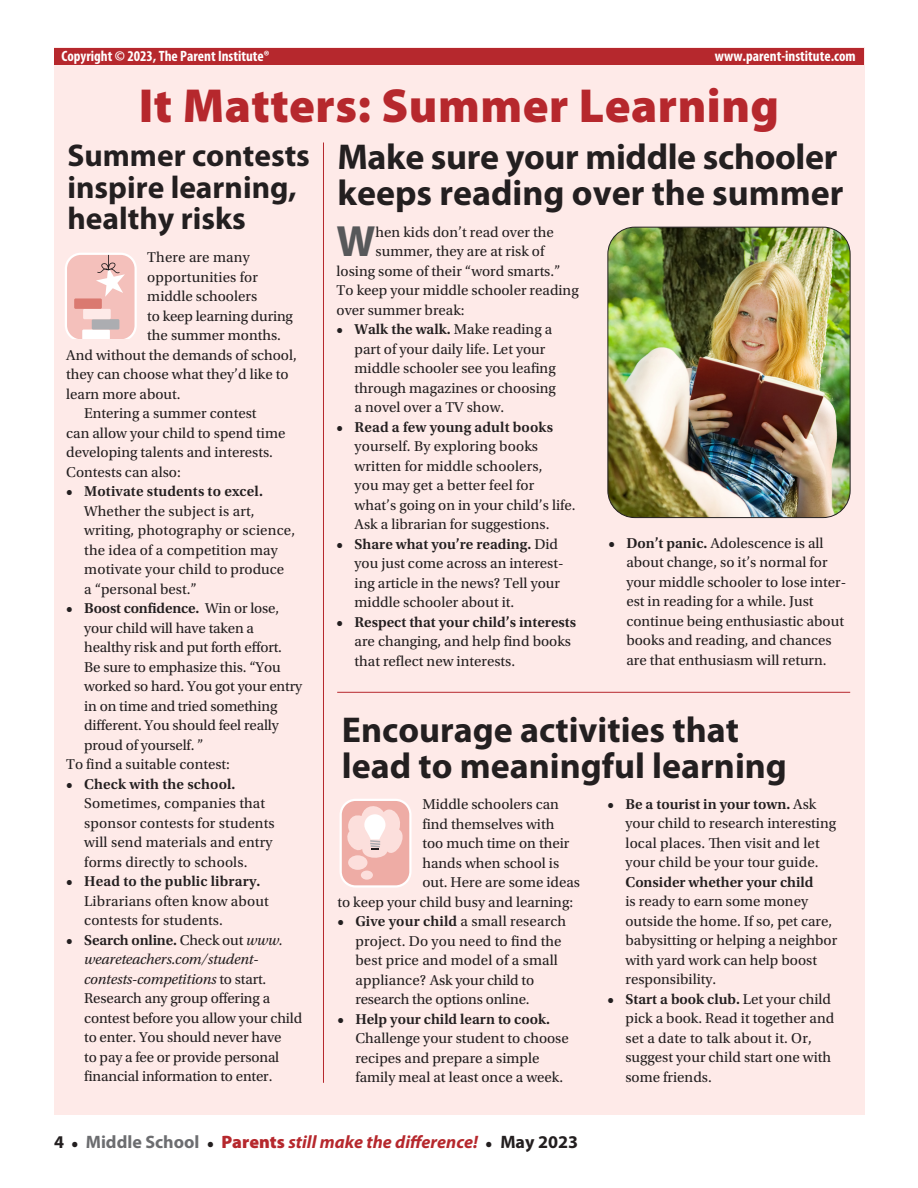
<style>
.page{position:relative;width:918px;height:1188px;background:#fff}
.page>*{position:absolute;margin:0;border:0;box-sizing:border-box;transform-origin:0 0}
.t1{font:900 48px "Myriad Pro";letter-spacing:.01em;color:#b6282d}
.t2{font:700 43.95px "Myriad Pro";color:#57585a}
.t3{font:700 36px/36px "Myriad Pro";color:#231f20}
.t4{font:700 31.5px/31.5px "Myriad Pro";color:#231f20}
.t5{font:italic 700 18px "Myriad Pro";color:#b6282d}
.t6{font:15px/19.5px "Utopia Std";color:#231f20}
.t7{font:600 15px "Utopia Std";color:#231f20}
.t8{font:700 condensed 15px "Myriad Pro";color:#fff}
.s1{font-weight:600}
.s2{font-weight:400}
.s3{font-style:italic}
.s4{font-style:normal;color:#231f20}
.s5{font-family:"Utopia Std";font-style:normal;font-size:15px;color:#231f20}
.s6{font-style:normal;color:#6c6d70}
.s7{font-weight:900;font-style:normal}
</style>
<div class="page">
<div style="left:54px;top:48px;width:810px;height:1067px;background:#feeae8"></div>
<hr style="left:337px;top:692px;width:513px;height:1px;background:#b6282d">
<hr style="left:323px;top:142px;width:1px;height:941px;background:#b6282d">
<svg style="left:65px;top:253px;width:72px;height:86px;background:#f0c7c4"></svg>
<svg style="left:340px;top:799px;width:72px;height:89px"></svg>
<div style="left:54px;top:49px;width:810px;height:16px;background:#b6282d"></div>
<img style="left:608px;top:227px;width:242px;height:291px">
<div style="left:608px;top:227px;width:242px;height:291px;border:1px solid #231f20;border-radius:27px"></div>
<p class="t8" style="left:62px;top:46px;width:210px">Copyright © 2023, The Parent Institute®</p>
<p class="t8" style="left:715px;top:46px;width:142px">www.parent-institute.com</p>
<h1 class="t1" style="left:139px;top:73px;width:642px">It Matters: Summer Learning</h1>
<h3 class="t3" style="left:338px;top:138px;width:508px">Make sure your middle schooler keeps reading over the summer</h3>
<h2 class="t2" style="left:337px;top:213px;width:41px">W</h2>
<p class="t6" style="left:376px;top:223px;width:180px">hen kids don’t read over the</p>
<h3 class="t4" style="left:68px;top:139px;width:244px">Summer contests inspire learning, healthy risks</h3>
<p class="t6" style="left:376px;top:242px;width:170px">summer, they are at risk of</p>
<p class="t6" style="left:337px;top:262px;width:225px">losing some of their “word smarts.”</p>
<p class="t6" style="left:337px;top:281px;width:244px">To keep your middle schooler reading</p>
<p class="t6" style="left:337px;top:301px;width:130px">over summer break:</p>
<p class="t6" style="left:355px;top:320px;width:203px;text-indent:-18px"><span class="s1">• Walk the walk.</span> Make reading a part of your daily life. Let your middle schooler see you leafing through magazines or choosing a novel over a TV show.</p>
<p class="t7" style="left:337px;top:419px;width:218px">• Read a few young adult books</p>
<p class="t6" style="left:355px;top:437px;width:223px">yourself. By exploring books written for middle schoolers,<br>you may get a better feel for what’s going on in your child’s life.<br>Ask a librarian for suggestions.</p>
<p class="t6" style="left:355px;top:535px;width:210px;text-indent:-18px"><span class="s1">• Share what you’re reading.</span> Did you just come across an interest&shy;ing article in the news? Tell your middle schooler about it.</p>
<p class="t7" style="left:337px;top:614px;width:241px">• Respect that your child’s interests</p>
<p class="t6" style="left:355px;top:632px;width:218px">are changing, and help find books that reflect new interests.</p>
<p class="t6" style="left:147px;top:248px;width:104px">There are many</p>
<p class="t6" style="left:147px;top:267px;width:112px">opportunities for</p>
<p class="t6" style="left:147px;top:287px;width:111px">middle schoolers</p>
<p class="t6" style="left:147px;top:306px;width:147px">to keep learning during</p>
<p class="t6" style="left:147px;top:326px;width:135px">the summer months.</p>
<p class="t6" style="left:66px;top:345px;width:232px">And without the demands of school,</p>
<p class="t6" style="left:66px;top:365px;width:224px">they can choose what they’d like to</p>
<p class="t6" style="left:66px;top:384px;width:116px">learn more about.</p>
<p class="t6" style="left:84px;top:404px;width:174px">Entering a summer contest</p>
<p class="t6" style="left:66px;top:423px;width:221px">can allow your child to spend time</p>
<p class="t6" style="left:66px;top:443px;width:208px">developing talents and interests.</p>
<p class="t6" style="left:66px;top:462px;width:116px">Contests can also:</p>
<p class="t7" style="left:66px;top:483px;width:198px">• Motivate students to excel.</p>
<p class="t6" style="left:84px;top:501px;width:212px">Whether the subject is art, writing, photography or science, the idea of a competition may motivate your child to produce a “personal best.”</p>
<p class="t7" style="left:66px;top:600px;width:214px">• Boost confidence. <span class="s2">Win or lose,</span></p>
<p class="t6" style="left:84px;top:618px;width:171px">your child will have taken a</p>
<p class="t6" style="left:84px;top:638px;width:199px">healthy risk and put forth effort.</p>
<p class="t6" style="left:84px;top:657px;width:198px">Be sure to emphasize this. “You</p>
<p class="t6" style="left:84px;top:677px;width:219px">worked so hard. You got your entry</p>
<p class="t6" style="left:84px;top:696px;width:195px">in on time and tried something</p>
<p class="t6" style="left:84px;top:716px;width:196px">different. You should feel really</p>
<p class="t6" style="left:84px;top:735px;width:121px">proud of yourself. ”</p>
<p class="t6" style="left:66px;top:755px;width:165px">To find a suitable contest:</p>
<p class="t7" style="left:66px;top:775px;width:171px">• Check with the school.</p>
<p class="t6" style="left:84px;top:794px;width:192px">Sometimes, companies that sponsor contests for students will send materials and entry forms directly to schools.</p>
<p class="t7" style="left:66px;top:873px;width:196px">• Head to the public library.</p>
<p class="t6" style="left:84px;top:891px;width:186px">Librarians often know about contests for students.</p>
<p class="t6" style="left:84px;top:930px;width:220px;text-indent:-18px"><span class="s1">• Search online.</span> Check out <span class="s3">www. weareteachers.com/student&shy;contests-competitions</span> to start.<br>Research any group offering a contest before you allow your child to enter. You should never have<br>to pay a fee or provide personal financial information to enter.</p>
<p class="t6" style="left:626px;top:533px;width:221px;text-indent:-18px"><span class="s1">• Don’t panic.</span> Adolescence is all about change, so it’s normal for your middle schooler to lose inter&shy;est in reading for a while. Just continue being enthusiastic about books and reading, and chances are that enthusiasm will return.</p>
<h3 class="t3" style="left:342px;top:711px;width:447px">Encourage activities that lead to meaningful learning</h3>
<p class="t6" style="left:422px;top:795px;width:138px">Middle schoolers can</p>
<p class="t6" style="left:422px;top:814px;width:133px">find themselves with</p>
<p class="t6" style="left:422px;top:834px;width:148px">too much time on their</p>
<p class="t6" style="left:422px;top:853px;width:138px">hands when school is</p>
<p class="t6" style="left:422px;top:873px;width:159px">out. Here are some ideas</p>
<p class="t6" style="left:337px;top:892px;width:237px">to keep your child busy and learning:</p>
<p class="t6" style="left:355px;top:912px;width:212px;text-indent:-18px"><span class="s1">• Give your child</span> a small research project. Do you need to find the best price and model of a small appliance? Ask your child to research the options online.</p>
<p class="t7" style="left:337px;top:1010px;width:214px">• Help your child learn to cook.</p>
<p class="t6" style="left:355px;top:1029px;width:215px">Challenge your student to choose recipes and prepare a simple family meal at least once a week.</p>
<p class="t6" style="left:626px;top:794px;width:212px;text-indent:-18px"><span class="s1">• Be a tourist in your town.</span> Ask your child to research interesting local places. Then visit and let your child be your tour guide.</p>
<p class="t7" style="left:626px;top:873px;width:189px">Consider whether your child</p>
<p class="t6" style="left:626px;top:892px;width:213px">is ready to earn some money outside the home. If so, pet care, babysitting or helping a neighbor with yard work can help boost responsibility.</p>
<p class="t6" style="left:626px;top:989px;width:210px;text-indent:-18px"><span class="s1">• Start a book club.</span> Let your child pick a book. Read it together and set a date to talk about it. Or, suggest your child start one with some friends.</p>
<p class="t5" style="left:54px;top:1130px;width:526px"><span class="s4">4</span> <span class="s5">•</span> <span class="s6">Middle School</span> <span class="s5">•</span> <span class="s7">Parents</span> still make the difference! <span class="s5">•</span> <span class="s4">May 2023</span></p>
</div>
